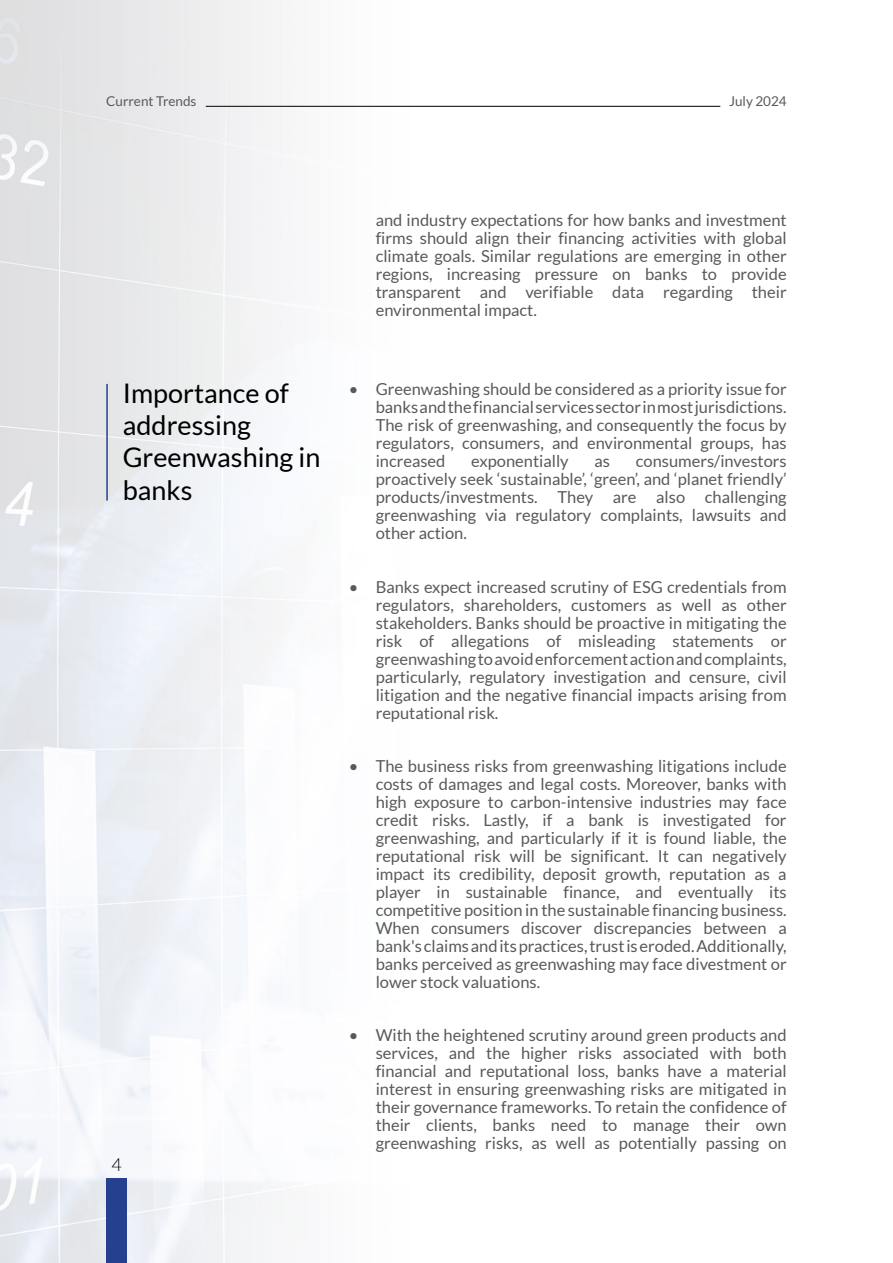
<style>
.page{position:relative;width:893px;height:1263px;background:#fff}
.page>*{position:absolute;margin:0;border:0;box-sizing:border-box;transform-origin:0 0}
.t1{font:27px/32.4px "Lato";color:#000}
.t2{font:300 18px "Lato";color:#000}
.t3{font:16.5px/18px "Lato";color:#58595b;text-align:justify}
.t4{font:13.5px "Lato";color:#58595b}
</style>
<div class="page">
<img style="left:0;top:0;width:721px;height:1263px">
<hr style="left:206px;top:106px;width:514px;height:1px;background:#000">
<div style="left:106px;top:1178px;width:21px;height:85px;background:#25408f"></div>
<hr style="left:106px;top:384px;width:2px;height:116px;background:#25408f">
<p class="t4" style="left:106px;top:94px;width:92px">Current Trends</p>
<p class="t4" style="left:729px;top:94px;width:59px">July 2024</p>
<h1 class="t1" style="left:123px;top:376px;width:199px">Importance of addressing<br>Greenwashing in banks</h1>
<p class="t2" style="left:112px;top:1155px;width:12px">4</p>
<p class="t3" style="left:376px;top:211px;width:412px">and industry expectations for how banks and investment firms should align their financing activities with global climate goals. Similar regulations are emerging in other regions, increasing pressure on banks to provide transparent and verifiable data regarding their environmental impact.</p>
<p class="t3" style="left:376px;top:380px;width:412px;text-indent:-27px">• Greenwashing should be considered as a priority issue for banks and the financial services sector in most jurisdictions.<br>The risk of greenwashing, and consequently the focus by regulators, consumers, and environmental groups, has increased</p>
<p class="t3" style="left:376px;top:452px;width:412px;text-indent:260px">consumers/investors proactively seek ‘sustainable’, ‘green’, and ‘planet friendly’ products/investments. They are also challenging greenwashing via regulatory complaints, lawsuits and other action.</p>
<p class="t3" style="left:471px;top:452px;width:99px">exponentially</p>
<p class="t3" style="left:594px;top:452px;width:17px">as</p>
<p class="t3" style="left:376px;top:577px;width:412px;text-indent:-27px">• Banks expect increased scrutiny of ESG credentials from regulators, shareholders, customers as well as other stakeholders. Banks should be proactive in mitigating the risk of allegations of misleading statements or greenwashing to avoid enforcement action and complaints, particularly, regulatory investigation and censure, civil litigation and the negative financial impacts arising from reputational risk.</p>
<p class="t3" style="left:376px;top:756px;width:412px;text-indent:-27px">• The business risks from greenwashing litigations include costs of damages and legal costs. Moreover, banks with high exposure to carbon-intensive industries may face credit risks. Lastly, if a bank is investigated for greenwashing, and particularly if it is found liable, the reputational risk will be significant. It can negatively impact its credibility, deposit growth, reputation as a player in sustainable finance, and eventually its competitive position in the sustainable financing business.<br>When consumers discover discrepancies between a bank's claims and its practices, trust is eroded. Additionally, banks perceived as greenwashing may face divestment or lower stock valuations.</p>
<p class="t3" style="left:376px;top:1025px;width:412px;text-indent:-27px">• With the heightened scrutiny around green products and services, and the higher risks associated with both financial and reputational loss, banks have a material interest in ensuring greenwashing risks are mitigated in their governance frameworks. To retain the confidence of their clients, banks need to manage their own greenwashing risks, as well as potentially passing on</p>
</div>
